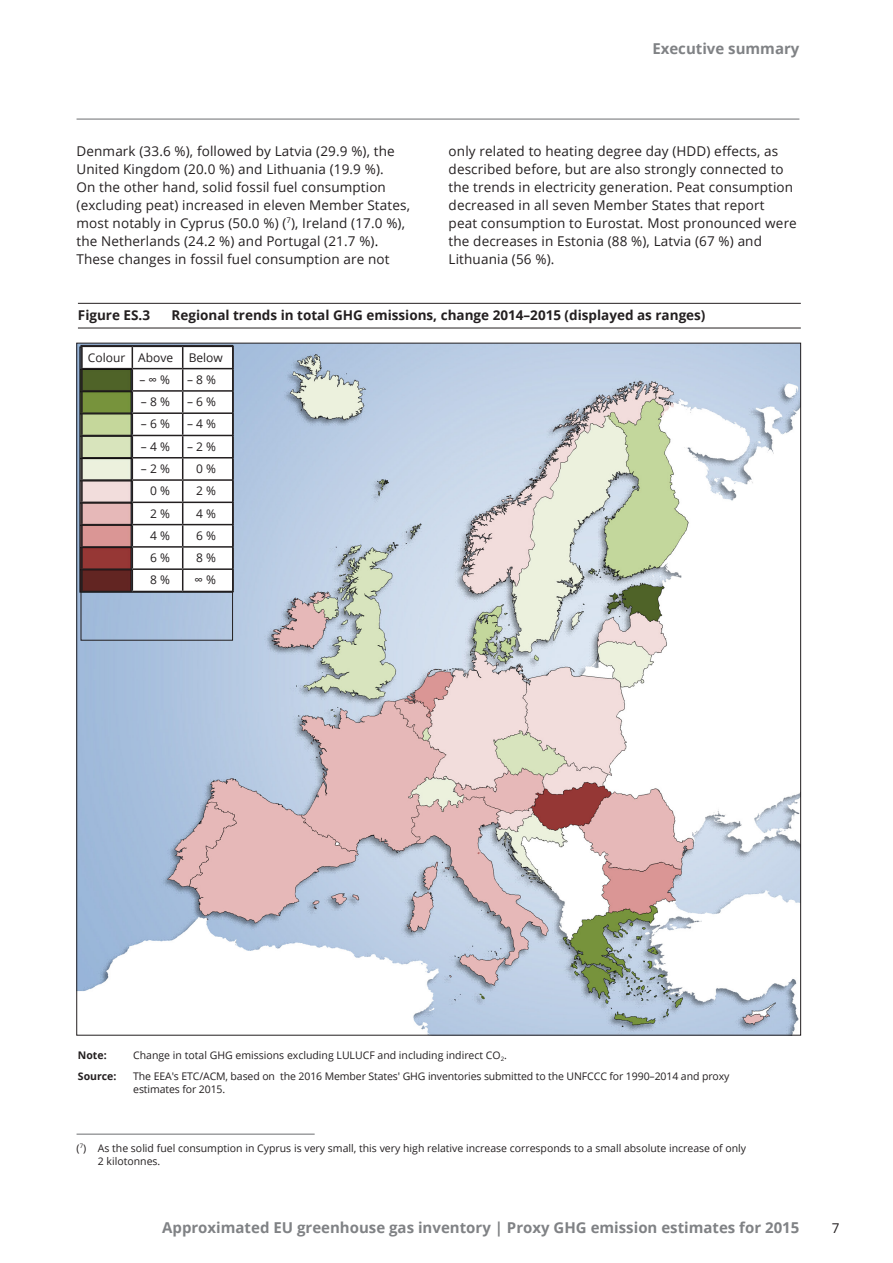
<style>
.page{position:relative;width:893px;height:1263px;background:#fff}
.page>*{position:absolute;margin:0;border:0;box-sizing:border-box;transform-origin:0 0}
.t1{font:700 15px "Open Sans";color:#808285}
.Body_Text{font:13.5px/18px "Open Sans";letter-spacing:.01em;color:#231f20}
.Figure_Title{font:700 13.5px "Open Sans";color:#231f20}
.Table_text{font:12px "Open Sans";color:#231f20}
.Note_Source{font:10.5px/12.8px "Open Sans";letter-spacing:-.01em;color:#231f20}
.Footnote{font:10.5px/13.5px "Open Sans";color:#231f20}
.Note_Source-2{font:700 10.5px "Open Sans";color:#231f20}
.s1{color:#000}
</style>
<div class="page">
<hr style="left:77px;top:119px;width:722px;height:1px;background:#6c6d70">
<hr style="left:77px;top:1134px;width:238px;height:1px;background:#6c6d70">
<hr style="left:78px;top:303px;width:723px;height:1px;background:#231f20">
<hr style="left:78px;top:328px;width:723px;height:1px;background:#231f20">
<img style="left:79px;top:345px;width:720px;height:688px">
<hr style="left:183px;top:346px;width:51px;height:1px;background:#231f20">
<hr style="left:232px;top:347px;width:2px;height:21px;background:#231f20">
<hr style="left:183px;top:368px;width:51px;height:1px;background:#231f20">
<hr style="left:232px;top:369px;width:2px;height:21px;background:#231f20">
<hr style="left:183px;top:390px;width:51px;height:2px;background:#231f20">
<hr style="left:232px;top:392px;width:2px;height:20px;background:#231f20">
<hr style="left:183px;top:412px;width:51px;height:2px;background:#231f20">
<hr style="left:232px;top:414px;width:2px;height:21px;background:#231f20">
<hr style="left:183px;top:435px;width:51px;height:1px;background:#231f20">
<hr style="left:232px;top:436px;width:2px;height:21px;background:#231f20">
<hr style="left:183px;top:457px;width:51px;height:1px;background:#231f20">
<hr style="left:232px;top:458px;width:2px;height:21px;background:#231f20">
<hr style="left:183px;top:479px;width:51px;height:2px;background:#231f20">
<hr style="left:232px;top:481px;width:2px;height:21px;background:#231f20">
<hr style="left:183px;top:502px;width:51px;height:1px;background:#231f20">
<hr style="left:232px;top:503px;width:2px;height:21px;background:#231f20">
<hr style="left:183px;top:524px;width:51px;height:1px;background:#231f20">
<hr style="left:232px;top:525px;width:2px;height:21px;background:#231f20">
<hr style="left:183px;top:546px;width:51px;height:2px;background:#231f20">
<hr style="left:232px;top:548px;width:2px;height:20px;background:#231f20">
<hr style="left:183px;top:568px;width:51px;height:2px;background:#231f20">
<svg style="left:83px;top:347px;width:148px;height:244px"></svg>
<hr style="left:232px;top:570px;width:2px;height:21px;background:#231f20">
<hr style="left:81px;top:591px;width:51px;height:1px;background:#231f20">
<hr style="left:132px;top:591px;width:51px;height:1px;background:#231f20">
<hr style="left:183px;top:591px;width:51px;height:1px;background:#231f20">
<div style="left:81px;top:345px;width:152px;height:295px;border:1px solid #231f20"></div>
<p class="Body_Text" style="left:77px;top:142px;width:335px">Denmark (33.6 %), followed by Latvia (29.9 %), the United Kingdom (20.0 %) and Lithuania (19.9 %).<br>On the other hand, solid fossil fuel consumption (excluding peat) increased in eleven Member States, most notably in Cyprus (50.0 %) (<sup>7</sup>), Ireland (17.0 %), the Netherlands (24.2 %) and Portugal (21.7 %)<span class="s1">.<br></span>These changes in fossil fuel consumption are not</p>
<p class="t1" style="left:652px;top:38px;width:149px">Executive summary</p>
<p class="Body_Text" style="left:449px;top:142px;width:350px">only related to heating degree day (HDD) effects, as described before, but are also strongly connected to the trends in electricity generation. Peat consumption decreased in all seven Member States that report<br>peat consumption to Eurostat. Most pronounced were the decreases in Estonia (88 %), Latvia (67 %) and Lithuania (56 %).</p>
<p class="Figure_Title" style="left:78px;top:305px;width:74px">Figure ES.3</p>
<p class="Figure_Title" style="left:171px;top:305px;width:536px">Regional trends in total GHG emissions, change 2014–2015 (displayed as ranges)</p>
<p class="Table_text" style="left:88px;top:349px;width:39px">Colour</p>
<p class="Table_text" style="left:138px;top:349px;width:36px">Above</p>
<p class="Table_text" style="left:189px;top:349px;width:36px">Below</p>
<p class="Table_text" style="left:139px;top:371px;width:32px">– ∞ %</p>
<p class="Table_text" style="left:187px;top:371px;width:30px">– 8 %</p>
<p class="Table_text" style="left:141px;top:393px;width:30px">– 8 %</p>
<p class="Table_text" style="left:187px;top:393px;width:30px">– 6 %</p>
<p class="Table_text" style="left:141px;top:416px;width:30px">– 6 %</p>
<p class="Table_text" style="left:187px;top:416px;width:30px">– 4 %</p>
<p class="Table_text" style="left:141px;top:438px;width:30px">– 4 %</p>
<p class="Table_text" style="left:187px;top:438px;width:30px">– 2 %</p>
<p class="Table_text" style="left:141px;top:460px;width:30px">– 2 %</p>
<p class="Table_text" style="left:196px;top:460px;width:21px">0 %</p>
<p class="Table_text" style="left:150px;top:483px;width:21px">0 %</p>
<p class="Table_text" style="left:196px;top:483px;width:21px">2 %</p>
<p class="Table_text" style="left:150px;top:505px;width:21px">2 %</p>
<p class="Table_text" style="left:196px;top:505px;width:21px">4 %</p>
<p class="Table_text" style="left:150px;top:527px;width:21px">4 %</p>
<p class="Table_text" style="left:196px;top:527px;width:21px">6 %</p>
<p class="Table_text" style="left:150px;top:549px;width:21px">6 %</p>
<p class="Table_text" style="left:196px;top:549px;width:21px">8 %</p>
<p class="Table_text" style="left:150px;top:572px;width:21px">8 %</p>
<p class="Table_text" style="left:195px;top:572px;width:23px">∞ %</p>
<p class="Note_Source-2" style="left:78px;top:1047px;width:30px">Note:</p>
<p class="Note_Source" style="left:133px;top:1048px;width:375px">Change in total GHG emissions excluding LULUCF and including indirect CO<sub>2</sub>.</p>
<p class="Note_Source-2" style="left:78px;top:1069px;width:40px">Source:</p>
<p class="Note_Source" style="left:133px;top:1069px;width:598px">The EEA's ETC/ACM, based on the 2016 Member States' GHG inventories submitted to the UNFCCC for 1990–2014 and proxy estimates for 2015.</p>
<p class="Footnote" style="left:98px;top:1141px;width:650px;text-indent:-21px">(<sup>7</sup>) As the solid fuel consumption in Cyprus is very small, this very high relative increase corresponds to a small absolute increase of only<br>2 kilotonnes.</p>
<p class="t1" style="left:162px;top:1217px;width:639px">Approximated EU greenhouse gas inventory | Proxy GHG emission estimates for 2015</p>
<p class="Body_Text" style="left:832px;top:1218px;width:9px">7</p>
</div>
